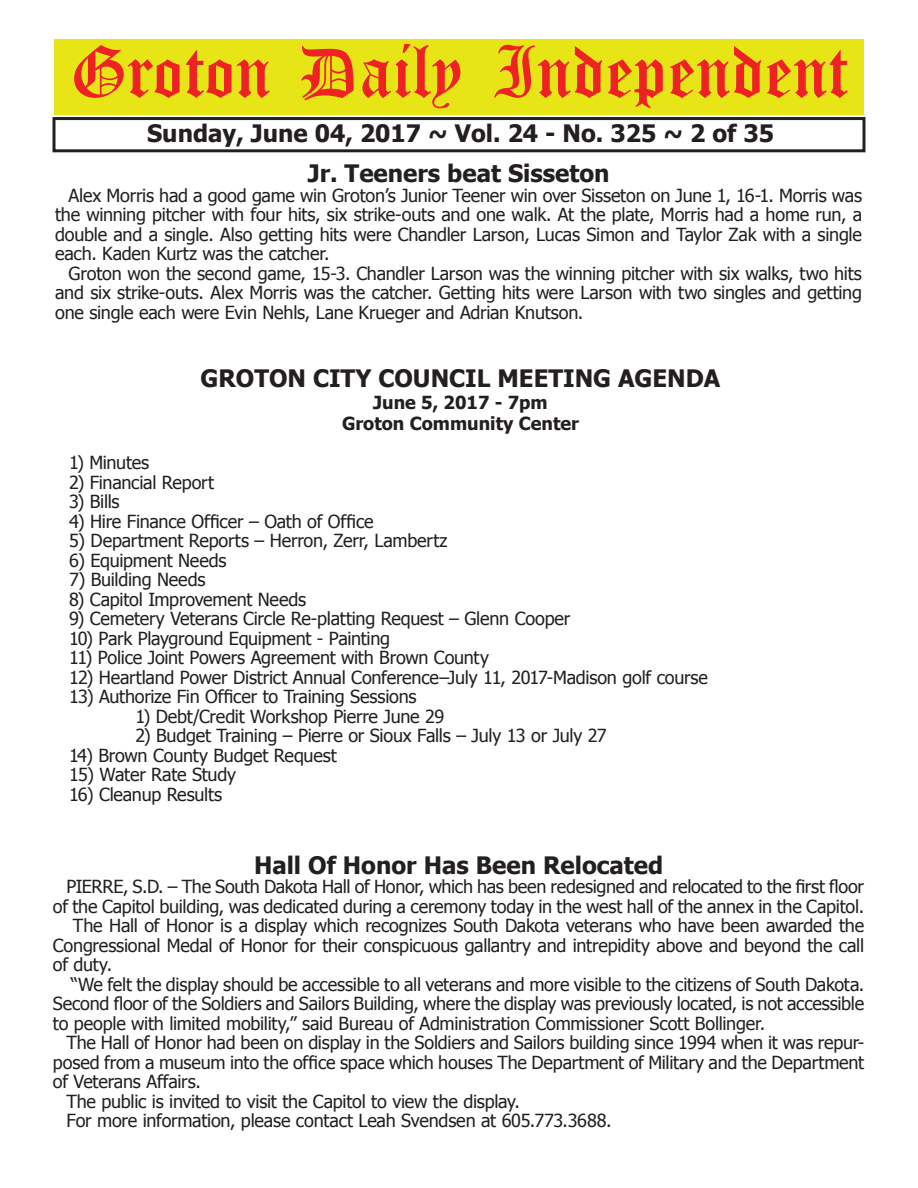
<style>
.page{position:relative;width:918px;height:1188px;background:#fff}
.page>*{position:absolute;margin:0;border:0;box-sizing:border-box;transform-origin:0 0}
.t1{font:54px "Old English Five";color:#ee2123}
.t2{font:700 24px "Tahoma";color:#231f20}
.t3{font:18px/19.5px "Tahoma";letter-spacing:-.015em;color:#231f20;text-align:justify}
.t4{font:700 18px/21.6px "Tahoma";color:#231f20;text-align:center}
</style>
<div class="page">
<div style="left:52px;top:117px;width:814px;height:35px;border:3px solid #231f20"></div>
<div style="left:54px;top:40px;width:810px;height:75px;background:#e7e515"></div>
<h1 class="t1" style="left:70px;top:47px;width:779px">Groton Daily Independent</h1>
<h2 class="t2" style="left:147px;top:116px;width:628px">Sunday, June 04, 2017 ~ Vol. 24 - No. 325 ~ 2 of 35</h2>
<h2 class="t2" style="left:308px;top:157px;width:303px">Jr. Teeners beat Sisseton</h2>
<p class="t3" style="left:55px;top:184px;width:808px;text-indent:14px">Alex Morris had a good game win Groton’s Junior Teener win over Sisseton on June 1, 16-1. Morris was the winning pitcher with four hits, six strike-outs and one walk. At the plate, Morris had a home run, a double and a single. Also getting hits were Chandler Larson, Lucas Simon and Taylor Zak with a single each. Kaden Kurtz was the catcher.</p>
<p class="t3" style="left:55px;top:262px;width:808px;text-indent:14px">Groton won the second game, 15-3. Chandler Larson was the winning pitcher with six walks, two hits and six strike-outs. Alex Morris was the catcher. Getting hits were Larson with two singles and getting one single each were Evin Nehls, Lane Krueger and Adrian Knutson.</p>
<h2 class="t2" style="left:201px;top:362px;width:521px">GROTON CITY COUNCIL MEETING AGENDA</h2>
<p class="t4" style="left:342px;top:390px;width:238px">June 5, 2017 - 7pm<br>Groton Community Center</p>
<p class="t3" style="left:69px;top:452px;width:82px">1) Minutes</p>
<p class="t3" style="left:69px;top:472px;width:147px">2) Financial Report</p>
<p class="t3" style="left:69px;top:491px;width:52px">3) Bills</p>
<p class="t3" style="left:69px;top:511px;width:306px">4) Hire Finance Officer – Oath of Office</p>
<p class="t3" style="left:69px;top:530px;width:380px">5) Department Reports – Herron, Zerr, Lambertz</p>
<p class="t3" style="left:69px;top:550px;width:159px">6) Equipment Needs</p>
<p class="t3" style="left:69px;top:569px;width:138px">7) Building Needs</p>
<p class="t3" style="left:69px;top:589px;width:239px">8) Capitol Improvement Needs</p>
<p class="t3" style="left:69px;top:608px;width:503px">9) Cemetery Veterans Circle Re-platting Request – Glenn Cooper</p>
<p class="t3" style="left:69px;top:628px;width:323px">10) Park Playground Equipment - Painting</p>
<p class="t3" style="left:69px;top:647px;width:422px">11) Police Joint Powers Agreement with Brown County</p>
<p class="t3" style="left:69px;top:667px;width:641px">12) Heartland Power District Annual Conference–July 11, 2017-Madison golf course</p>
<p class="t3" style="left:69px;top:686px;width:349px">13) Authorize Fin Officer to Training Sessions</p>
<p class="t3" style="left:135px;top:706px;width:310px">1) Debt/Credit Workshop Pierre June 29</p>
<p class="t3" style="left:135px;top:725px;width:473px">2) Budget Training – Pierre or Sioux Falls – July 13 or July 27</p>
<p class="t3" style="left:69px;top:745px;width:269px">14) Brown County Budget Request</p>
<p class="t3" style="left:69px;top:764px;width:169px">15) Water Rate Study</p>
<p class="t3" style="left:69px;top:784px;width:155px">16) Cleanup Results</p>
<h2 class="t2" style="left:254px;top:848px;width:411px">Hall Of Honor Has Been Relocated</h2>
<p class="t3" style="left:66px;top:876px;width:799px">PIERRE, S.D. – The South Dakota Hall of Honor, which has been redesigned and relocated to the first floor</p>
<p class="t3" style="left:53px;top:896px;width:813px">of the Capitol building, was dedicated during a ceremony today in the west hall of the annex in the Capitol.</p>
<p class="t3" style="left:73px;top:915px;width:793px">The Hall of Honor is a display which recognizes South Dakota veterans who have been awarded the</p>
<p class="t3" style="left:53px;top:935px;width:813px">Congressional Medal of Honor for their conspicuous gallantry and intrepidity above and beyond the call</p>
<p class="t3" style="left:53px;top:954px;width:61px">of duty.</p>
<p class="t3" style="left:71px;top:974px;width:795px">“We felt the display should be accessible to all veterans and more visible to the citizens of South Dakota.</p>
<p class="t3" style="left:53px;top:993px;width:813px">Second floor of the Soldiers and Sailors Building, where the display was previously located, is not accessible</p>
<p class="t3" style="left:53px;top:1013px;width:714px">to people with limited mobility,” said Bureau of Administration Commissioner Scott Bollinger.</p>
<p class="t3" style="left:66px;top:1032px;width:799px">The Hall of Honor had been on display in the Soldiers and Sailors building since 1994 when it was repur-</p>
<p class="t3" style="left:53px;top:1052px;width:813px">posed from a museum into the office space which houses The Department of Military and the Department</p>
<p class="t3" style="left:53px;top:1071px;width:150px">of Veterans Affairs.</p>
<p class="t3" style="left:66px;top:1091px;width:455px">The public is invited to visit the Capitol to view the display.</p>
<p class="t3" style="left:66px;top:1110px;width:547px">For more information, please contact Leah Svendsen at 605.773.3688.</p>
</div>
